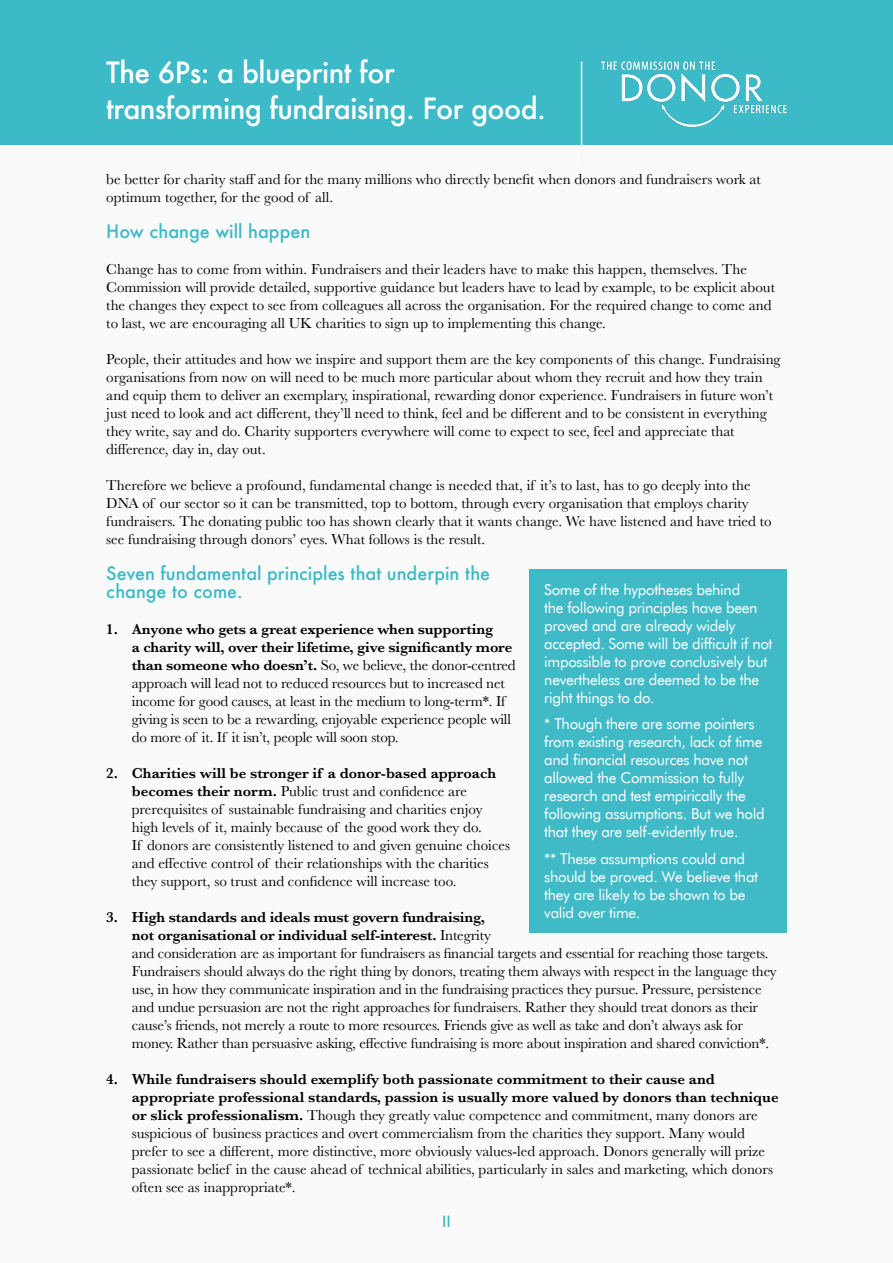
<style>
.page{position:relative;width:893px;height:1263px;background:#f9faf9}
.page>*{position:absolute;margin:0;border:0;box-sizing:border-box;transform-origin:0 0}
.t1{font:500 28.5px/36px "Futura";letter-spacing:-.02em;color:#fff}
.t2{font:500 18px/18px "Futura";color:#3cbac8}
.t3{font:15px/18px "Baskerville";color:#000}
.t4{font:15px/18px "Futura BT";letter-spacing:-.02em;color:#fff}
.t5{font:500 15px "Futura";color:#3cbac8}
.s1{font-weight:600}
</style>
<div class="page">
<div style="left:0;top:0;width:893px;height:145px;background:#3cbac8"></div>
<img style="left:601px;top:61px;width:186px;height:67px">
<hr style="left:581px;top:61px;width:1px;height:105px;background:#f2f5f2">
<div style="left:529px;top:569px;width:258px;height:363px;background:#41bac7"></div>
<h1 class="t1" style="left:106px;top:54px;width:441px">The 6Ps: a blueprint for transforming fundraising. For good.</h1>
<p class="t3" style="left:106px;top:170px;width:656px">be better for charity staff and for the many millions who directly benefit when donors and fundraisers work at optimum together, for the good of all.</p>
<p class="t2" style="left:106px;top:222px;width:206px">How change will happen</p>
<p class="t3" style="left:106px;top:260px;width:670px">Change has to come from within. Fundraisers and their leaders have to make this happen, themselves. The Commission will provide detailed, supportive guidance but leaders have to lead by example, to be explicit about the changes they expect to see from colleagues all across the organisation. For the required change to come and to last, we are encouraging all UK charities to sign up to implementing this change.</p>
<p class="t3" style="left:106px;top:350px;width:676px">People, their attitudes and how we inspire and support them are the key components of this change. Fundraising organisations from now on will need to be much more particular about whom they recruit and how they train and equip them to deliver an exemplary, inspirational, rewarding donor experience. Fundraisers in future won’t just need to look and act different, they’ll need to think, feel and be different and to be consistent in everything they write, say and do. Charity supporters everywhere will come to expect to see, feel and appreciate that difference, day in, day out.</p>
<p class="t3" style="left:106px;top:476px;width:667px">Therefore we believe a profound, fundamental change is needed that, if it’s to last, has to go deeply into the DNA of our sector so it can be transmitted, top to bottom, through every organisation that employs charity fundraisers. The donating public too has shown clearly that it wants change. We have listened and have tried to see fundraising through donors’ eyes. What follows is the result.</p>
<p class="t2" style="left:106px;top:564px;width:385px">Seven fundamental principles that underpin the change to come.</p>
<p class="t3" style="left:132px;top:620px;width:385px;text-indent:-26px"><span class="s1">1. Anyone who gets a great experience when supporting<br>a charity will, over their lifetime, give significantly more than someone who doesn’t.</span> So, we believe, the donor-centred approach will lead not to reduced resources but to increased net income for good causes, at least in the medium to long-term*. If giving is seen to be a rewarding, enjoyable experience people will do more of it. If it isn’t, people will soon stop.</p>
<p class="t3" style="left:132px;top:764px;width:380px;text-indent:-26px"><span class="s1">2. Charities will be stronger if a donor-based approach becomes their norm.</span> Public trust and confidence are prerequisites of sustainable fundraising and charities enjoy high levels of it, mainly because of the good work they do.<br>If donors are consistently listened to and given genuine choices and effective control of their relationships with the charities they support, so trust and confidence will increase too.</p>
<p class="t3" style="left:132px;top:908px;width:646px;text-indent:-26px"><span class="s1">3. High standards and ideals must govern fundraising,<br>not organisational or individual self-interest.</span> Integrity<br>and consideration are as important for fundraisers as financial targets and essential for reaching those targets.<br>Fundraisers should always do the right thing by donors, treating them always with respect in the language they use, in how they communicate inspiration and in the fundraising practices they pursue. Pressure, persistence and undue persuasion are not the right approaches for fundraisers. Rather they should treat donors as their cause’s friends, not merely a route to more resources. Friends give as well as take and don’t always ask for money. Rather than persuasive asking, effective fundraising is more about inspiration and shared conviction*.</p>
<p class="t3" style="left:132px;top:1070px;width:648px;text-indent:-26px"><span class="s1">4. While fundraisers should exemplify both passionate commitment to their cause and appropriate professional standards, passion is usually more valued by donors than technique or slick professionalism.</span> Though they greatly value competence and commitment, many donors are suspicious of business practices and overt commercialism from the charities they support. Many would prefer to see a different, more distinctive, more obviously values-led approach. Donors generally will prize passionate belief in the cause ahead of technical abilities, particularly in sales and marketing, which donors often see as inappropriate*.</p>
<p class="t5" style="left:442px;top:1211px;width:10px">II</p>
<p class="t4" style="left:544px;top:580px;width:230px">Some of the hypotheses behind<br>the following principles have been proved and are already widely accepted. Some will be difficult if not impossible to prove conclusively but nevertheless are deemed to be the right things to do.</p>
<p class="t4" style="left:544px;top:715px;width:222px">* Though there are some pointers from existing research, lack of time and financial resources have not allowed the Commission to fully research and test empirically the following assumptions. But we hold that they are self-evidently true.</p>
<p class="t4" style="left:544px;top:849px;width:215px">** These assumptions could and should be proved. We believe that they are likely to be shown to be valid over time.</p>
<p class="t5" style="left:442px;top:1211px;width:11px">3</p>
</div>
